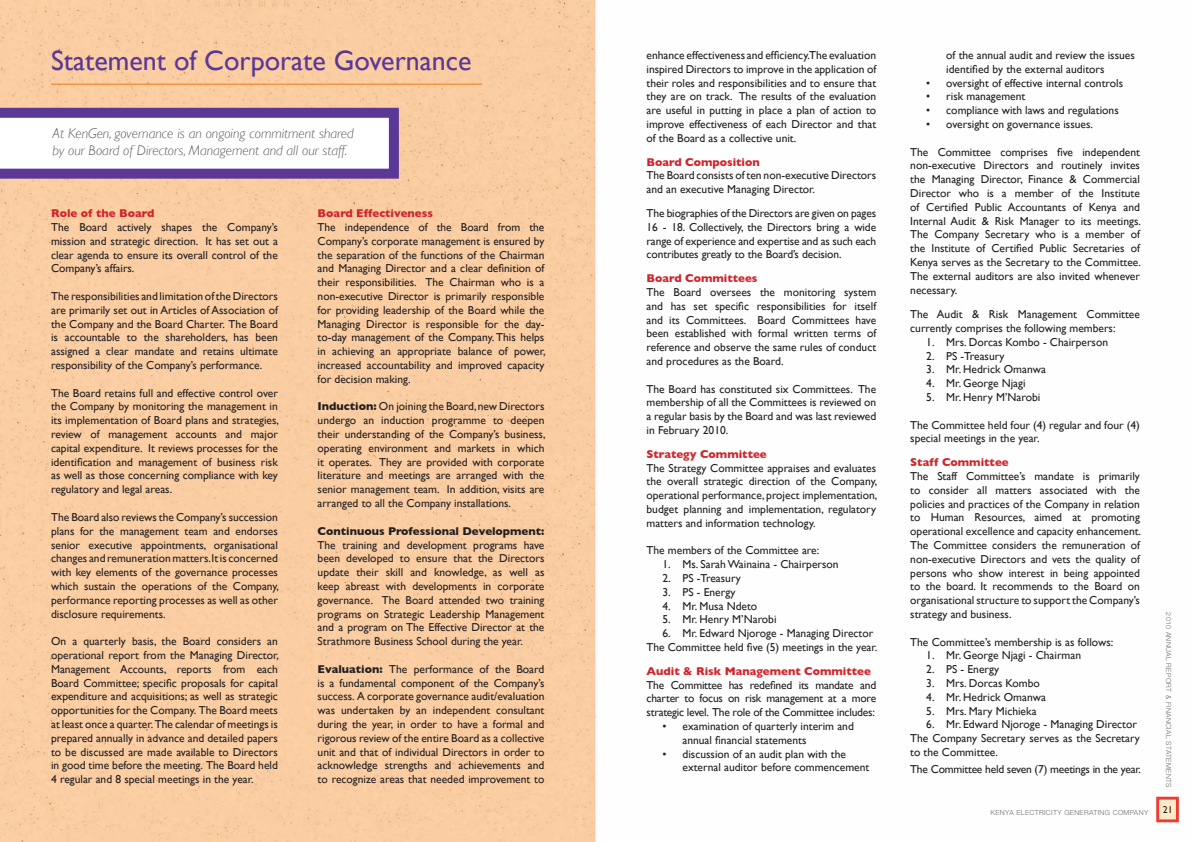
<style>
.page{position:relative;width:1191px;height:842px;background:#fff}
.page>*{position:absolute;margin:0;border:0;box-sizing:border-box;transform-origin:0 0}
.t1{font:28px "Gill Sans";color:#5b3896}
.t2{font:italic 300 14px/16.5px "Gill Sans";color:#57585a}
.t3{font:11.5px/13.8px "Gill Sans";color:#231f20;text-align:justify}
.t4{font:700 11.5px "Gill Sans";color:#d1232a}
.t5{font:11.5px "Gill Sans";letter-spacing:-.02em;color:#231f20}
.t6{font:700 11.5px "Gill Sans";color:#231f20}
.t7{font:10px "Gill Sans";color:#231f20}
.t8{font:300 7px "Helvetica Neue";letter-spacing:.05em;color:#6c6d70}
.s1{font-weight:700}
</style>
<div class="page">
<img style="left:0;top:0;width:1179px;height:842px">
<div style="left:1157px;top:798px;width:20px;height:23px;background:#feeac7"></div>
<div style="left:1156px;top:797px;width:22px;height:25px;border:3px solid #ee3b32"></div>
<svg style="left:0;top:108px;width:399px;height:71px"></svg>
<hr style="left:51px;top:84px;width:431px;height:1px;background:#f58220">
<h1 class="t1" style="left:51px;top:44px;width:422px">Statement of Corporate Governance</h1>
<p class="t2" style="left:53px;top:125px;width:303px">At KenGen, governance is an ongoing commitment shared by our Board of Directors, Management and all our staff.</p>
<p class="t4" style="left:51px;top:207px;width:105px">Role of the Board</p>
<p class="t3" style="left:51px;top:220px;width:228px">The Board actively shapes the Company’s mission and strategic direction. It has set out a clear agenda to ensure its overall control of the Company’s affairs.</p>
<p class="t3" style="left:51px;top:289px;width:228px">The responsibilities and limitation of the Directors are primarily set out in Articles of Association of the Company and the Board Charter. The Board is accountable to the shareholders, has been assigned a clear mandate and retains ultimate responsibility of the Company’s performance.</p>
<p class="t3" style="left:51px;top:386px;width:229px">The Board retains full and effective control over the Company by monitoring the management in its implementation of Board plans and strategies, review of management accounts and major capital expenditure. It reviews processes for the identification and management of business risk as well as those concerning compliance with key regulatory and legal areas.</p>
<p class="t3" style="left:51px;top:510px;width:229px">The Board also reviews the Company’s succession plans for the management team and endorses senior executive appointments, organisational changes and remuneration matters.It is concerned with key elements of the governance processes which sustain the operations of the Company, performance reporting processes as well as other disclosure requirements.</p>
<p class="t3" style="left:51px;top:634px;width:229px">On a quarterly basis, the Board considers an operational report from the Managing Director, Management Accounts, reports from each Board Committee; specific proposals for capital expenditure and acquisitions; as well as strategic opportunities for the Company. The Board meets at least once a quarter. The calendar of meetings is prepared annually in advance and detailed papers to be discussed are made available to Directors in good time before the meeting. The Board held 4 regular and 8 special meetings in the year.</p>
<p class="t4" style="left:318px;top:207px;width:117px">Board Effectiveness</p>
<p class="t3" style="left:318px;top:220px;width:229px">The independence of the Board from the Company’s corporate management is ensured by the separation of the functions of the Chairman and Managing Director and a clear definition of their responsibilities. The Chairman who is a non-executive Director is primarily responsible for providing leadership of the Board while the Managing Director is responsible for the day&shy;to-day management of the Company. This helps in achieving an appropriate balance of power, increased accountability and improved capacity for decision making.</p>
<p class="t3" style="left:318px;top:400px;width:229px"><span class="s1">Induction:</span> On joining the Board, new Directors undergo an induction programme to deepen their understanding of the Company’s business, operating environment and markets in which it operates. They are provided with corporate literature and meetings are arranged with the senior management team. In addition, visits are arranged to all the Company installations.</p>
<p class="t6" style="left:318px;top:524px;width:228px">Continuous Professional Development:</p>
<p class="t3" style="left:318px;top:538px;width:228px">The training and development programs have been developed to ensure that the Directors update their skill and knowledge, as well as keep abreast with developments in corporate governance. The Board attended two training programs on Strategic Leadership Management and a program on The Effective Director at the Strathmore Business School during the year.</p>
<p class="t3" style="left:318px;top:662px;width:228px"><span class="s1">Evaluation:</span> The performance of the Board is a fundamental component of the Company’s success. A corporate governance audit/evaluation was undertaken by an independent consultant during the year, in order to have a formal and rigorous review of the entire Board as a collective unit and that of individual Directors in order to acknowledge strengths and achievements and to recognize areas that needed improvement to</p>
<p class="t3" style="left:646px;top:48px;width:231px">enhance effectiveness and efficiency.The evaluation inspired Directors to improve in the application of their roles and responsibilities and to ensure that they are on track. The results of the evaluation are useful in putting in place a plan of action to improve effectiveness of each Director and that of the Board as a collective unit.</p>
<p class="t4" style="left:646px;top:155px;width:115px">Board Composition</p>
<p class="t3" style="left:646px;top:168px;width:231px">The Board consists of ten non-executive Directors and an executive Managing Director.</p>
<p class="t3" style="left:646px;top:206px;width:231px">The biographies of the Directors are given on pages 16 - 18. Collectively, the Directors bring a wide range of experience and expertise and as such each contributes greatly to the Board’s decision.</p>
<p class="t4" style="left:646px;top:272px;width:112px">Board Committees</p>
<p class="t3" style="left:646px;top:285px;width:231px">The Board oversees the monitoring system and has set specific responsibilities for itself and its Committees. Board Committees have been established with formal written terms of reference and observe the same rules of conduct and procedures as the Board.</p>
<p class="t3" style="left:646px;top:382px;width:231px">The Board has constituted six Committees. The membership of all the Committees is reviewed on a regular basis by the Board and was last reviewed in February 2010.</p>
<p class="t4" style="left:646px;top:447px;width:122px">Strategy Committee</p>
<p class="t3" style="left:646px;top:461px;width:232px">The Strategy Committee appraises and evaluates the overall strategic direction of the Company, operational performance, project implementation, budget planning and implementation, regulatory matters and information technology.</p>
<p class="t3" style="left:646px;top:543px;width:174px">The members of the Committee are:</p>
<p class="t3" style="left:662px;top:557px;width:177px">1. Ms. Sarah Wainaina - Chairperson</p>
<p class="t3" style="left:662px;top:571px;width:80px">2. PS -Treasury</p>
<p class="t3" style="left:662px;top:585px;width:74px">3. PS - Energy</p>
<p class="t3" style="left:662px;top:599px;width:96px">4. Mr. Musa Ndeto</p>
<p class="t3" style="left:662px;top:612px;width:115px">5. Mr. Henry M’Narobi</p>
<p class="t3" style="left:646px;top:626px;width:232px;text-indent:16px">6. Mr. Edward Njoroge - Managing Director<br>The Committee held five (5) meetings in the year.</p>
<p class="t4" style="left:646px;top:664px;width:226px">Audit &amp; Risk Management Committee</p>
<p class="t3" style="left:646px;top:678px;width:231px">The Committee has redefined its mandate and charter to focus on risk management at a more strategic level. The role of the Committee includes:</p>
<p class="t3" style="left:682px;top:719px;width:173px;text-indent:-20px">• examination of quarterly interim and annual financial statements</p>
<p class="t3" style="left:682px;top:747px;width:188px;text-indent:-20px">• discussion of an audit plan with the external auditor before commencement</p>
<p class="t3" style="left:946px;top:48px;width:190px">of the annual audit and review the issues identified by the external auditors</p>
<p class="t3" style="left:926px;top:76px;width:198px">• oversight of effective internal controls</p>
<p class="t3" style="left:926px;top:89px;width:101px">• risk management</p>
<p class="t3" style="left:926px;top:103px;width:194px">• compliance with laws and regulations</p>
<p class="t3" style="left:926px;top:117px;width:168px">• oversight on governance issues.</p>
<p class="t3" style="left:910px;top:145px;width:232px">The Committee comprises five independent non-executive Directors and routinely invites the Managing Director, Finance &amp; Commercial Director who is a member of the Institute of Certified Public Accountants of Kenya and Internal Audit &amp; Risk Manager to its meetings.<br>The Company Secretary who is a member of the Institute of Certified Public Secretaries of Kenya serves as the Secretary to the Committee.<br>The external auditors are also invited whenever necessary.</p>
<p class="t3" style="left:910px;top:307px;width:231px">The Audit &amp; Risk Management Committee currently comprises the following members:</p>
<p class="t3" style="left:926px;top:335px;width:183px">1. Mrs. Dorcas Kombo - Chairperson</p>
<p class="t3" style="left:926px;top:349px;width:80px">2. PS -Treasury</p>
<p class="t3" style="left:926px;top:362px;width:121px">3. Mr. Hedrick Omanwa</p>
<p class="t3" style="left:926px;top:376px;width:101px">4. Mr. George Njagi</p>
<p class="t3" style="left:926px;top:390px;width:115px">5. Mr. Henry M’Narobi</p>
<p class="t3" style="left:910px;top:418px;width:231px">The Committee held four (4) regular and four (4) special meetings in the year.</p>
<p class="t4" style="left:910px;top:456px;width:100px">Staff Committee</p>
<p class="t3" style="left:910px;top:469px;width:232px">The Staff Committee’s mandate is primarily to consider all matters associated with the policies and practices of the Company in relation to Human Resources, aimed at promoting operational excellence and capacity enhancement.<br>The Committee considers the remuneration of non-executive Directors and vets the quality of persons who show interest in being appointed to the board. It recommends to the Board on organisational structure to support the Company’s strategy and business.</p>
<p class="t3" style="left:910px;top:635px;width:204px">The Committee’s membership is as follows:</p>
<p class="t3" style="left:926px;top:649px;width:156px">1. Mr. George Njagi - Chairman</p>
<p class="t3" style="left:926px;top:662px;width:74px">2. PS - Energy</p>
<p class="t3" style="left:926px;top:676px;width:115px">3. Mrs. Dorcas Kombo</p>
<p class="t3" style="left:926px;top:690px;width:121px">4. Mr. Hedrick Omanwa</p>
<p class="t3" style="left:926px;top:704px;width:112px">5. Mrs. Mary Michieka</p>
<p class="t3" style="left:910px;top:718px;width:231px;text-align:left;text-indent:16px">6. Mr. Edward Njoroge - Managing Director<br>The Company Secretary serves as the Secretary to the Committee.</p>
<p class="t5" style="left:910px;top:763px;width:232px">The Committee held seven (7) meetings in the year.</p>
<p class="t8" style="left:1172px;top:612px;width:177px;rotate:90deg">2010 ANNUAL REPORT &amp; FINANCIAL STATEMENTS</p>
<p class="t8" style="left:990px;top:808px;width:159px">KENYA ELECTRICITY GENERATING COMPANY</p>
<p class="t7" style="left:1162px;top:804px;width:11px">21</p>
</div>
